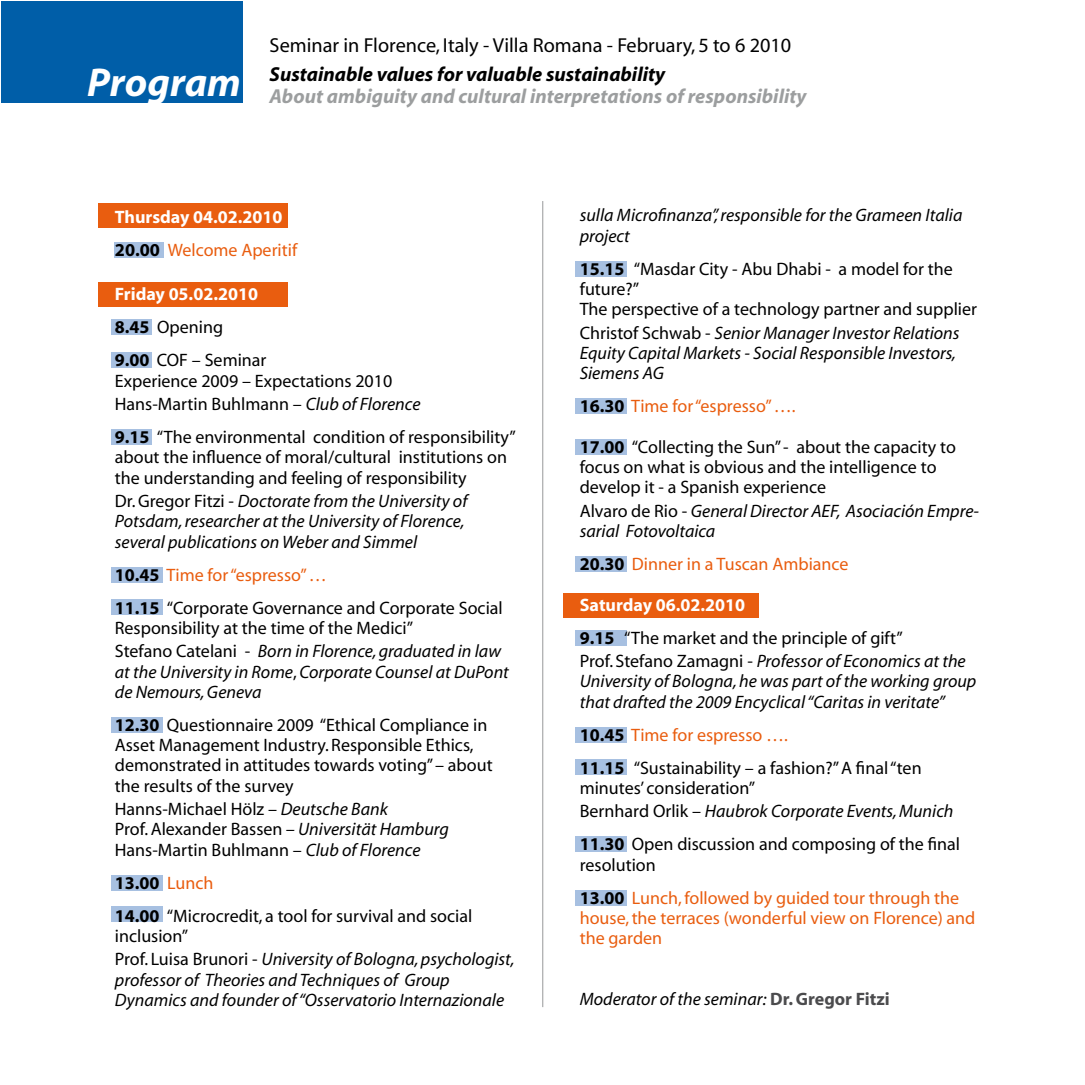
<style>
.page{position:relative;width:1085px;height:1085px;background:#fff}
.page>*{position:absolute;margin:0;border:0;box-sizing:border-box;transform-origin:0 0}
.t1{font:italic 700 40.5px "Myriad";color:#fff}
.t2{font:italic 700 20.25px "Myriad";color:#9c9e9f}
.t3{font:20.25px "Myriad";color:#000}
.t4{font:italic 700 20.25px "Myriad";color:#000}
.Normale{font:18px/20.2px "Myriad";color:#000}
.Normale-2{font:italic 18px/20.2px "Myriad";color:#000}
.Normale-3{font:18px/20.2px "Myriad";color:#e95d0f}
.Normale-4{font:700 18px "Myriad";color:#fff}
.Normale-5{font:700 18px "Myriad";color:#000}
.s1{font-weight:700;font-size:18.22px;color:#000}
.s2{font-weight:700}
.s3{font-style:italic}
.s4{font-style:normal}
.s5{font-weight:700;color:#000}
.s6{font-weight:400;color:#e95d0f}
.s7{font-weight:700;font-style:normal;color:#4b4b4d}
</style>
<div class="page">
<hr style="left:542px;top:201px;width:1px;height:805px;background:#97989a">
<div style="left:98px;top:203px;width:189px;height:25px;background:#e95d0f"></div>
<div style="left:98px;top:282px;width:189px;height:25px;background:#e95d0f"></div>
<div style="left:562px;top:592px;width:196px;height:25px;background:#e95d0f"></div>
<div style="left:114px;top:242px;width:49px;height:15px;background:#a7c0e1"></div>
<div style="left:111px;top:320px;width:40px;height:15px;background:#a7c0e1"></div>
<div style="left:111px;top:352px;width:40px;height:15px;background:#a7c0e1"></div>
<div style="left:111px;top:429px;width:40px;height:16px;background:#a7c0e1"></div>
<div style="left:111px;top:567px;width:51px;height:15px;background:#a7c0e1"></div>
<div style="left:111px;top:599px;width:51px;height:16px;background:#a7c0e1"></div>
<div style="left:111px;top:717px;width:51px;height:15px;background:#a7c0e1"></div>
<div style="left:575px;top:261px;width:51px;height:15px;background:#a7c0e1"></div>
<div style="left:575px;top:398px;width:51px;height:16px;background:#a7c0e1"></div>
<div style="left:575px;top:439px;width:51px;height:15px;background:#a7c0e1"></div>
<div style="left:575px;top:556px;width:51px;height:15px;background:#a7c0e1"></div>
<div style="left:575px;top:629px;width:51px;height:16px;background:#a7c0e1"></div>
<div style="left:575px;top:727px;width:51px;height:15px;background:#a7c0e1"></div>
<div style="left:575px;top:759px;width:51px;height:16px;background:#a7c0e1"></div>
<div style="left:575px;top:836px;width:51px;height:15px;background:#a7c0e1"></div>
<div style="left:575px;top:890px;width:51px;height:15px;background:#a7c0e1"></div>
<div style="left:111px;top:874px;width:51px;height:16px;background:#a7c0e1"></div>
<div style="left:111px;top:906px;width:51px;height:15px;background:#a7c0e1"></div>
<div style="left:1px;top:1px;width:242px;height:102px;background:#005ea8"></div>
<p class="t1" style="left:87px;top:62px;width:155px">Program</p>
<p class="t3" style="left:269px;top:35px;width:523px">Seminar in Florence, Italy - Villa Romana - February, 5 to 6 2010</p>
<p class="t4" style="left:269px;top:63px;width:397px">Sustainable values for valuable sustainability</p>
<p class="t2" style="left:269px;top:86px;width:538px">About ambiguity and cultural interpretations of responsibility</p>
<p class="Normale-4" style="left:115px;top:207px;width:169px">Thursday 04.02.2010</p>
<p class="Normale-3" style="left:115px;top:240px;width:184px"><span class="s1">20.00</span> Welcome Aperitif</p>
<p class="Normale-4" style="left:115px;top:285px;width:145px">Friday 05.02.2010</p>
<p class="Normale" style="left:115px;top:318px;width:110px"><span class="s2">8.45</span> Opening</p>
<p class="Normale" style="left:115px;top:351px;width:153px"><span class="s2">9.00</span> COF – Seminar</p>
<p class="Normale" style="left:115px;top:371px;width:279px">Experience 2009 – Expectations 2010</p>
<p class="Normale" style="left:115px;top:394px;width:307px">Hans-Martin Buhlmann – <span class="s3">Club of Florence</span></p>
<p class="Normale" style="left:115px;top:427px;width:402px"><span class="s2">9.15</span> “The environmental condition of responsibility” about the influence of moral/cultural institutions on the understanding and feeling of responsibility</p>
<p class="Normale-2" style="left:115px;top:491px;width:354px"><span class="s4">Dr. Gregor Fitzi -</span> Doctorate from the University of<br>Potsdam, researcher at the University of Florence, several publications on Weber and Simmel</p>
<p class="Normale-3" style="left:115px;top:565px;width:213px"><span class="s5">10.45</span> Time for “espresso” …</p>
<p class="Normale" style="left:115px;top:598px;width:389px"><span class="s2">11.15</span> “Corporate Governance and Corporate Social<br>Responsibility at the time of the Medici”</p>
<p class="Normale-2" style="left:115px;top:642px;width:395px"><span class="s4">Stefano Catelani -</span> Born in Florence, graduated in law at the University in Rome<span class="s4">,</span> Corporate Counsel at DuPont de Nemours, Geneva</p>
<p class="Normale" style="left:115px;top:715px;width:379px"><span class="s2">12.30</span> Questionnaire 2009 “Ethical Compliance in Asset Management Industry. Responsible Ethics, demonstrated in attitudes towards voting” – about the results of the survey</p>
<p class="Normale" style="left:115px;top:799px;width:274px">Hanns-Michael Hölz – <span class="s3">Deutsche Bank</span></p>
<p class="Normale" style="left:115px;top:820px;width:335px">Prof. Alexander Bassen <span class="s3">– Universität Hamburg</span></p>
<p class="Normale" style="left:115px;top:840px;width:307px">Hans-Martin Buhlmann – <span class="s3">Club of Florence</span></p>
<p class="Normale-5" style="left:115px;top:873px;width:100px">13.00 <span class="s6">Lunch</span></p>
<p class="Normale" style="left:115px;top:906px;width:359px"><span class="s2">14.00</span> “Microcredit, a tool for survival and social inclusion”</p>
<p class="Normale-2" style="left:115px;top:949px;width:401px"><span class="s4">Prof. Luisa Brunori -</span> University of Bologna, psychologist, professor of Theories and Techniques of Group<br>Dynamics and founder of “Osservatorio Internazionale</p>
<p class="Normale-2" style="left:579px;top:206px;width:384px">sulla Microfinanza”, responsible for the Grameen Italia project</p>
<p class="Normale" style="left:579px;top:259px;width:374px"><span class="s2">15.15</span> “Masdar City - Abu Dhabi - a model for the future?”</p>
<p class="Normale" style="left:579px;top:300px;width:399px">The perspective of a technology partner and supplier</p>
<p class="Normale-2" style="left:579px;top:323px;width:381px"><span class="s4">Christof Schwab -</span> Senior Manager Investor Relations<br>Equity Capital Markets - Social Responsible Investors,<br>Siemens AG</p>
<p class="Normale-3" style="left:579px;top:397px;width:217px"><span class="s5">16.30</span> Time for “espresso” ….</p>
<p class="Normale" style="left:579px;top:437px;width:377px"><span class="s2">17.00</span> “Collecting the Sun” - about the capacity to focus on what is obvious and the intelligence to develop it - a Spanish experience</p>
<p class="Normale-2" style="left:579px;top:501px;width:401px"><span class="s4">Alvaro de Rio -</span> General Director AEF, Asociación Empre&shy;sarial Fotovoltaica</p>
<p class="Normale-3" style="left:579px;top:554px;width:270px"><span class="s5">20.30</span> Dinner in a Tuscan Ambiance</p>
<p class="Normale-4" style="left:579px;top:595px;width:167px">Saturday 06.02.2010</p>
<p class="Normale" style="left:579px;top:628px;width:324px"><span class="s2">9.15</span> “The market and the principle of gift”</p>
<p class="Normale-2" style="left:579px;top:651px;width:398px"><span class="s4">Prof. Stefano Zamagni -</span> Professor of Economics at the<br>University of Bologna, he was part of the working group that drafted the 2009 Encyclical “Caritas in veritate”</p>
<p class="Normale-3" style="left:579px;top:725px;width:210px"><span class="s5">10.45</span> Time for espresso ….</p>
<p class="Normale" style="left:579px;top:758px;width:343px"><span class="s2">11.15</span> “Sustainability – a fashion?” A final “ten minutes’ consideration”</p>
<p class="Normale-2" style="left:579px;top:802px;width:375px"><span class="s4">Bernhard Orlik –</span> Haubrok Corporate Events, Munich</p>
<p class="Normale" style="left:579px;top:835px;width:382px"><span class="s2">11.30</span> Open discussion and composing of the final resolution</p>
<p class="Normale-3" style="left:579px;top:888px;width:397px"><span class="s5">13.00</span> Lunch, followed by guided tour through the house, the terraces (wonderful view on Florence) and the garden</p>
<p class="Normale-2" style="left:579px;top:989px;width:311px">Moderator of the seminar: <span class="s7">Dr. Gregor Fitzi</span></p>
</div>
